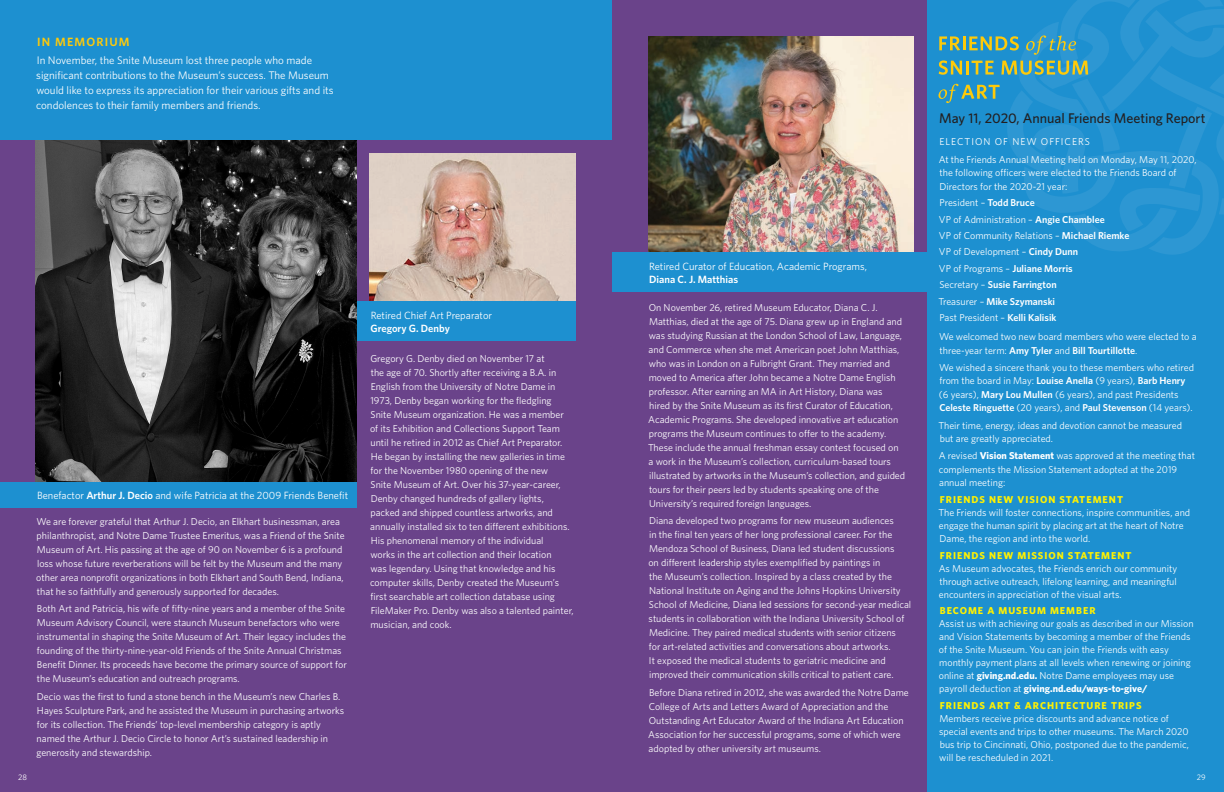
<style>
.page{position:relative;width:1224px;height:792px;background:#fff}
.page>*{position:absolute;margin:0;border:0;box-sizing:border-box;transform-origin:0 0}
.t1{font:500 14px "Whitney HTF";color:#231f20}
.t2{font:600 12px "Whitney HTF";letter-spacing:.1em;color:#feca0a}
.t3{font:11px/15px "Whitney HTF";color:#fff}
.t4{font:10.5px "Whitney HTF";color:#fff}
.t5{font:600 10.5px "Whitney HTF";color:#fff}
.t6{font:10px/14px "Whitney HTF";color:#fff}
.t7{font:700 10px "Whitney HTF";letter-spacing:.1em;color:#fff101}
.t8{font:8px "Whitney HTF";color:#fff}
.s1{font-weight:600}
.s2{font-weight:700}
</style>
<div class="page">
<div style="left:0;top:0;width:989px;height:792px;background:#6a438a"></div>
<div style="left:928px;top:0;width:296px;height:792px;background:#1d90d0"></div>
<svg style="left:938px;top:0;width:286px;height:255px"></svg>
<img style="left:648px;top:36px;width:266px;height:216px">
<img style="left:370px;top:153px;width:206px;height:148px">
<div style="left:326px;top:301px;width:250px;height:40px;background:#1d90d0"></div>
<div style="left:612px;top:252px;width:318px;height:40px;background:#1d90d0"></div>
<img style="left:36px;top:140px;width:320px;height:342px">
<div style="left:0;top:482px;width:356px;height:26px;background:#1d90d0"></div>
<div style="left:0;top:0;width:612px;height:140px;background:#1d90d0"></div>
<p class="t2" style="left:37px;top:34px;width:94px">IN MEMORIUM</p>
<p class="t3" style="left:36px;top:52px;width:299px">In November, the Snite Museum lost three people who made significant contributions to the Museum’s success. The Museum would like to express its appreciation for their various gifts and its condolences to their family members and friends.</p>
<p class="t8" style="left:18px;top:772px;width:10px">28</p>
<p class="t4" style="left:37px;top:490px;width:313px">Benefactor <span class="s1">Arthur J. Decio</span> and wife Patricia at the 2009 Friends Benefit</p>
<p class="t6" style="left:36px;top:514px;width:310px">We are forever grateful that Arthur J. Decio, an Elkhart businessman, area philanthropist, and Notre Dame Trustee Emeritus, was a Friend of the Snite Museum of Art. His passing at the age of 90 on November 6 is a profound loss whose future reverberations will be felt by the Museum and the many other area nonprofit organizations in both Elkhart and South Bend, Indiana, that he so faithfully and generously supported for decades.</p>
<p class="t6" style="left:37px;top:602px;width:311px">Both Art and Patricia, his wife of fifty-nine years and a member of the Snite Museum Advisory Council, were staunch Museum benefactors who were instrumental in shaping the Snite Museum of Art. Their legacy includes the founding of the thirty-nine-year-old Friends of the Snite Annual Christmas Benefit Dinner. Its proceeds have become the primary source of support for the Museum’s education and outreach programs.</p>
<p class="t6" style="left:36px;top:689px;width:309px">Decio was the first to fund a stone bench in the Museum’s new Charles B.<br>Hayes Sculpture Park, and he assisted the Museum in purchasing artworks for its collection. The Friends’ top-level membership category is aptly named the Arthur J. Decio Circle to honor Art’s sustained leadership in generosity and stewardship.</p>
<p class="t4" style="left:371px;top:309px;width:123px">Retired Chief Art Preparator</p>
<p class="t5" style="left:370px;top:322px;width:81px">Gregory G. Denby</p>
<p class="t6" style="left:370px;top:351px;width:205px">Gregory G. Denby died on November 17 at<br>the age of 70. Shortly after receiving a B.A. in English from the University of Notre Dame in 1973, Denby began working for the fledgling Snite Museum organization. He was a member of its Exhibition and Collections Support Team until he retired in 2012 as Chief Art Preparator.<br>He began by installing the new galleries in time for the November 1980 opening of the new<br>Snite Museum of Art. Over his 37-year-career, Denby changed hundreds of gallery lights, packed and shipped countless artworks, and annually installed six to ten different exhibitions.<br>His phenomenal memory of the individual<br>works in the art collection and their location<br>was legendary. Using that knowledge and his computer skills, Denby created the Museum’s first searchable art collection database using FileMaker Pro. Denby was also a talented painter, musician, and cook.</p>
<p class="t4" style="left:649px;top:260px;width:219px">Retired Curator of Education, Academic Programs,</p>
<p class="t5" style="left:649px;top:273px;width:90px">Diana C. J. Matthias</p>
<p class="t6" style="left:648px;top:300px;width:259px">On November 26, retired Museum Educator, Diana C. J.<br>Matthias, died at the age of 75. Diana grew up in England and was studying Russian at the London School of Law, Language, and Commerce when she met American poet John Matthias, who was in London on a Fulbright Grant. They married and moved to America after John became a Notre Dame English professor. After earning an MA in Art History, Diana was hired by the Snite Museum as its first Curator of Education, Academic Programs. She developed innovative art education programs the Museum continues to offer to the academy.<br>These include the annual freshman essay contest focused on a work in the Museum’s collection, curriculum-based tours illustrated by artworks in the Museum’s collection, and guided tours for their peers led by students speaking one of the University’s required foreign languages.</p>
<p class="t6" style="left:648px;top:513px;width:264px">Diana developed two programs for new museum audiences<br>in the final ten years of her long professional career. For the Mendoza School of Business, Diana led student discussions<br>on different leadership styles exemplified by paintings in<br>the Museum’s collection. Inspired by a class created by the National Institute on Aging and the Johns Hopkins University School of Medicine, Diana led sessions for second-year medical students in collaboration with the Indiana University School of Medicine. They paired medical students with senior citizens<br>for art-related activities and conversations about artworks.<br>It exposed the medical students to geriatric medicine and improved their communication skills critical to patient care.</p>
<p class="t6" style="left:648px;top:685px;width:262px">Before Diana retired in 2012, she was awarded the Notre Dame College of Arts and Letters Award of Appreciation and the Outstanding Art Educator Award of the Indiana Art Education Association for her successful programs, some of which were adopted by other university art museums.</p>
<h1 class="t1" style="left:939px;top:110px;width:268px">May 11, 2020, Annual Friends Meeting Report</h1>
<p class="t6" style="left:939px;top:132px;width:259px;line-height:18px">ELECTION OF NEW OFFICERS<br>At the Friends Annual Meeting held on Monday, May 11, 2020,</p>
<p class="t6" style="left:940px;top:166px;width:239px;line-height:13.5px">the following officers were elected to the Friends Board of<br>Directors for the 2020-21 year:</p>
<p class="t6" style="left:939px;top:194px;width:192px;line-height:16.4px">President – <span class="s1">Todd Bruce<br></span>VP of Administration – <span class="s1">Angie Chamblee<br></span>VP of Community Relations – <span class="s1">Michael Riemke<br></span>VP of Development – <span class="s1">Cindy Dunn<br></span>VP of Programs – <span class="s1">Juliane Morris<br></span>Secretary – <span class="s1">Susie Farrington<br></span>Treasurer – <span class="s1">Mike Szymanski<br></span>Past President – <span class="s1">Kelli Kalisik</span></p>
<p class="t6" style="left:939px;top:330px;width:259px;line-height:13.5px">We welcomed two new board members who were elected to a three-year term: <span class="s1">Amy Tyler</span> and <span class="s1">Bill Tourtillotte</span>.</p>
<p class="t6" style="left:939px;top:361px;width:257px;line-height:13.5px">We wished a sincere thank you to these members who retired from the board in May: <span class="s1">Louise Anella</span> (9 years), <span class="s1">Barb Henry </span>(6 years), <span class="s1">Mary Lou Mullen</span> (6 years), and past Presidents <span class="s1">Celeste Ringuette</span> (20 years), and <span class="s1">Paul Stevenson</span> (14 years).</p>
<p class="t6" style="left:939px;top:418px;width:245px;line-height:13.5px">Their time, energy, ideas and devotion cannot be measured but are greatly appreciated.</p>
<p class="t6" style="left:939px;top:449px;width:258px;line-height:13.5px">A revised <span class="s2">Vision Statement</span> was approved at the meeting that complements the Mission Statement adopted at the 2019 annual meeting:</p>
<p class="t7" style="left:940px;top:494px;width:185px">FRIENDS NEW VISION STATEMENT</p>
<p class="t6" style="left:939px;top:506px;width:253px;line-height:13px">The Friends will foster connections, inspire communities, and engage the human spirit by placing art at the heart of Notre<br>Dame, the region and into the world.</p>
<p class="t7" style="left:940px;top:549px;width:193px">FRIENDS NEW MISSION STATEMENT</p>
<p class="t6" style="left:939px;top:562px;width:240px;line-height:13px;text-align:justify">As Museum advocates, the Friends enrich our community through active outreach, lifelong learning, and meaningful encounters in appreciation of the visual arts.</p>
<p class="t7" style="left:940px;top:605px;width:157px">BECOME A MUSEUM MEMBER</p>
<p class="t6" style="left:939px;top:617px;width:257px;line-height:13px">Assist us with achieving our goals as described in our Mission and Vision Statements by becoming a member of the Friends of the Snite Museum. You can join the Friends with easy monthly payment plans at all levels when renewing or joining online at <span class="s2">giving.nd.edu.</span> Notre Dame employees may use payroll deduction at <span class="s2">giving.nd.edu/ways-to-give/</span></p>
<p class="t7" style="left:940px;top:700px;width:203px">FRIENDS ART &amp; ARCHITECTURE TRIPS</p>
<p class="t6" style="left:939px;top:712px;width:251px;line-height:13px">Members receive price discounts and advance notice of special events and trips to other museums. The March 2020 bus trip to Cincinnati, Ohio, postponed due to the pandemic, will be rescheduled in 2021.</p>
<p class="t8" style="left:1197px;top:772px;width:10px">29</p>
</div>
